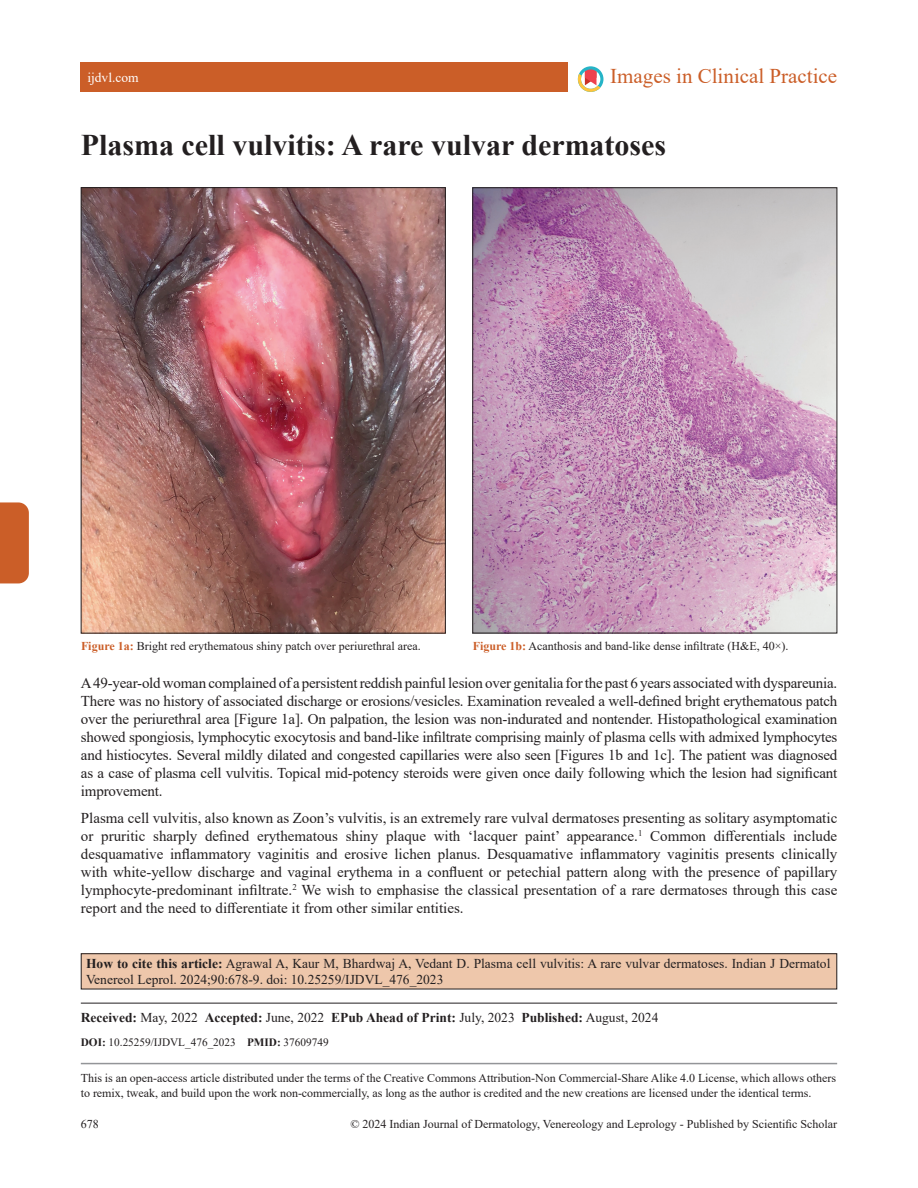
<style>
.page{position:relative;width:918px;height:1188px;background:#fff}
.page>*{position:absolute;margin:0;border:0;box-sizing:border-box;transform-origin:0 0}
.title-text{font:700 30px "Times New Roman";color:#231f20}
.suptit{font:21px "Times New Roman";color:#cb5e28}
.para_firstDropCaps{font:15px/18px "Times New Roman";letter-spacing:-.015em;color:#231f20;text-align:justify}
.para{font:15px/18px "Times New Roman";color:#231f20;text-align:justify}
.citation_para{font:13.5px/16.2px "Times New Roman";color:#231f20}
.article_info_rule{font:700 13.5px "Times New Roman";color:#231f20}
.t1{font:13.5px "Times New Roman";color:#fff}
.float_figure_figure{font:12px/15px "Times New Roman";letter-spacing:-.005em;color:#231f20}
.doi_para{font:11.25px "Times New Roman";color:#231f20}
.s1{font-weight:700;color:#cb5e28}
.s2{font-weight:700}
.s3{font-weight:400}
</style>
<div class="page">
<div style="left:0;top:502px;width:29px;height:81px;background:#cb5e28"></div>
<div style="left:81px;top:62px;width:487px;height:30px;background:#cb5e28"></div>
<hr style="left:81px;top:1063px;width:756px;height:1px;background:#939598">
<svg style="left:578px;top:66px;width:25px;height:26px"></svg>
<div style="left:81px;top:954px;width:756px;height:35px;background:#eec7ab"></div>
<div style="left:81px;top:953px;width:756px;height:36px;border:1px solid #231f20"></div>
<hr style="left:81px;top:1003px;width:756px;height:1px;background:#231f20">
<img style="left:474px;top:189px;width:361px;height:442px">
<img style="left:83px;top:189px;width:361px;height:443px">
<p class="t1" style="left:87px;top:68px;width:53px">ijdvl.com</p>
<p class="suptit" style="left:610px;top:62px;width:228px">Images in Clinical Practice</p>
<p class="title-text" style="left:81px;top:123px;width:587px">Plasma cell vulvitis: A rare vulvar dermatoses</p>
<p class="float_figure_figure" style="left:81px;top:638px;width:341px"><span class="s1">Figure 1a:</span> Bright red erythematous shiny patch over periurethral area.</p>
<p class="float_figure_figure" style="left:473px;top:638px;width:317px"><span class="s1">Figure 1b:</span> Acanthosis and band-like dense infiltrate (H&amp;E, 40×).</p>
<p class="para_firstDropCaps" style="left:81px;top:673px;width:758px">A 49-year-old woman complained of a persistent reddish painful lesion over genitalia for the past 6 years associated with dyspareunia.<br>There was no history of associated discharge or erosions/vesicles. Examination revealed a well-defined bright erythematous patch over the periurethral area [Figure 1a]. On palpation, the lesion was non-indurated and nontender. Histopathological examination showed spongiosis, lymphocytic exocytosis and band-like infiltrate comprising mainly of plasma cells with admixed lymphocytes and histiocytes. Several mildly dilated and congested capillaries were also seen [Figures 1b and 1c]. The patient was diagnosed as a case of plasma cell vulvitis. Topical mid-potency steroids were given once daily following which the lesion had significant improvement.</p>
<p class="para" style="left:81px;top:808px;width:758px">Plasma cell vulvitis, also known as Zoon’s vulvitis, is an extremely rare vulval dermatoses presenting as solitary asymptomatic or pruritic sharply defined erythematous shiny plaque with ‘lacquer paint’ appearance.<sup>1</sup> Common differentials include desquamative inflammatory vaginitis and erosive lichen planus. Desquamative inflammatory vaginitis presents clinically with white-yellow discharge and vaginal erythema in a confluent or petechial pattern along with the presence of papillary lymphocyte-predominant infiltrate.<sup>2</sup> We wish to emphasise the classical presentation of a rare dermatoses through this case report and the need to differentiate it from other similar entities.</p>
<p class="citation_para" style="left:86px;top:955px;width:746px"><span class="s2">How to cite this article:</span> Agrawal A, Kaur M, Bhardwaj A, Vedant D. Plasma cell vulvitis: A rare vulvar dermatoses. Indian J Dermatol<br>Venereol Leprol. 2024;90:678-9. doi: 10.25259/IJDVL_476_2023</p>
<p class="article_info_rule" style="left:81px;top:1007px;width:579px">Received: <span class="s3">May, 2022</span> Accepted: <span class="s3">June, 2022</span> EPub Ahead of Print: <span class="s3">July, 2023</span> Published: <span class="s3">August, 2024</span></p>
<p class="doi_para" style="left:81px;top:1034px;width:249px"><span class="s2">DOI:</span> 10.25259/IJDVL_476_2023 <span class="s2">PMID:</span> 37609749</p>
<p class="float_figure_figure" style="left:81px;top:1070px;width:757px">This is an open-access article distributed under the terms of the Creative Commons Attribution-Non Commercial-Share Alike 4.0 License, which allows others to remix, tweak, and build upon the work non-commercially, as long as the author is credited and the new creations are licensed under the identical terms.</p>
<p class="float_figure_figure" style="left:350px;top:1116px;width:488px">© 2024 Indian Journal of Dermatology, Venereology and Leprology - Published by Scientific Scholar</p>
<p class="float_figure_figure" style="left:81px;top:1116px;width:19px">678</p>
</div>
